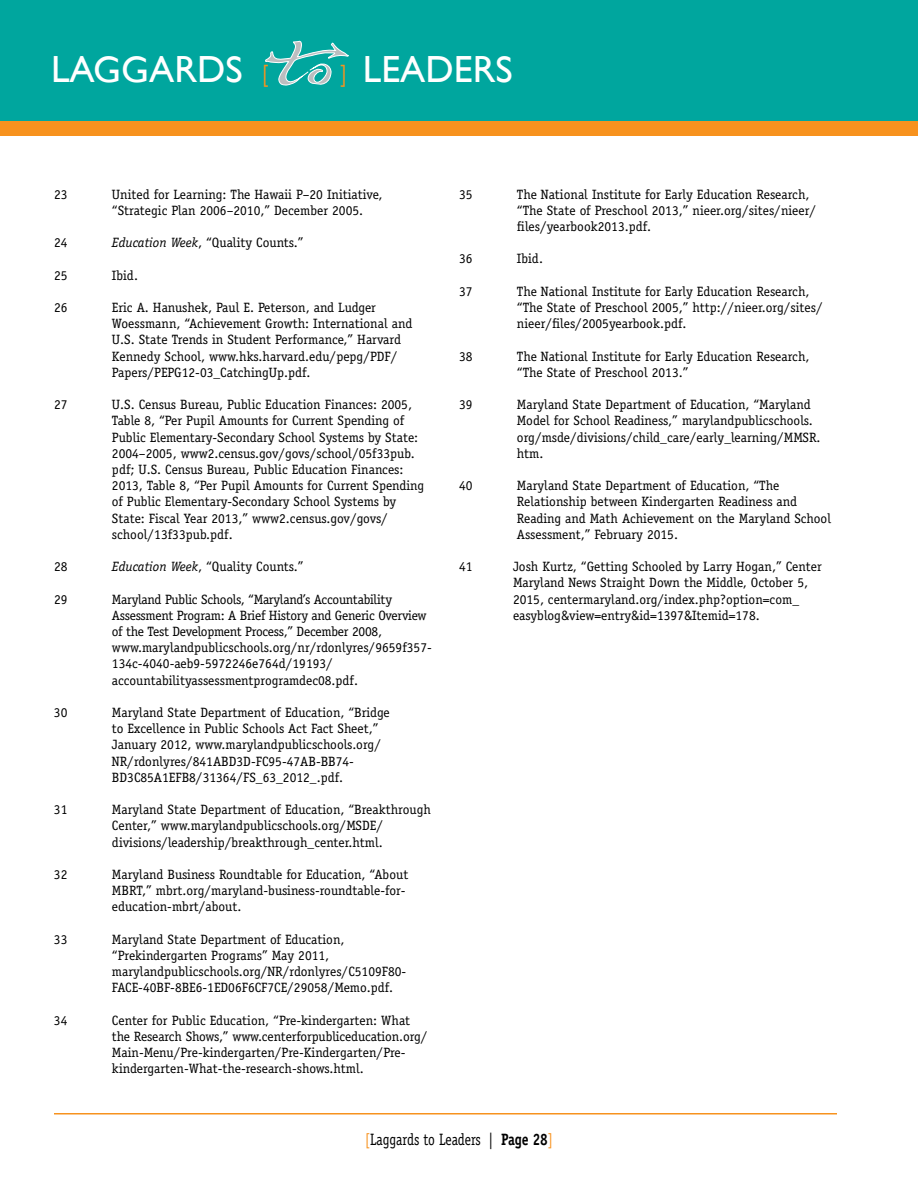
<style>
.page{position:relative;width:918px;height:1188px;background:#fff}
.page>*{position:absolute;margin:0;border:0;box-sizing:border-box;transform-origin:0 0}
.t1{font:37.8px "Gill Sans";color:#fff}
.t2{font:16.5px "Officina Serif Std";color:#000;scale:.82 1}
.t3{font:13.5px/16.2px "Officina Serif Std";color:#000}
.t4{font:13.5px/16.2px "Officina Serif Std";letter-spacing:-.02em;color:#000}
.s1{font-family:"Officina Serif Std";font-size:24px;color:#f7921e}
.s2{font-style:italic}
.s3{color:#f7921e}
.s4{font-weight:700}
</style>
<div class="page">
<div style="left:0;top:0;width:918px;height:122px;background:#00a69e"></div>
<svg style="left:265px;top:40px;width:84px;height:46px"></svg>
<div style="left:0;top:122px;width:918px;height:14px;background:#f7921e"></div>
<hr style="left:54px;top:1113px;width:783px;height:1px;background:#f7921e">
<h1 class="t1" style="left:51px;top:47px;width:220px">LAGGARDS <span class="s1">[</span></h1>
<h1 class="t1" style="left:340px;top:47px;width:174px"><span class="s1">]</span> LEADERS</h1>
<p class="t3" style="left:54px;top:186px;width:15px">23</p>
<p class="t3" style="left:112px;top:186px;width:272px">United for Learning: The Hawaii P–20 Initiative, “Strategic Plan 2006–2010,” December 2005.</p>
<p class="t3" style="left:54px;top:235px;width:15px">24</p>
<p class="t3" style="left:112px;top:235px;width:193px"><span class="s2">Education Week</span>, “Quality Counts.”</p>
<p class="t3" style="left:54px;top:267px;width:15px">25</p>
<p class="t3" style="left:112px;top:267px;width:28px">Ibid.</p>
<p class="t3" style="left:54px;top:299px;width:15px">26</p>
<p class="t3" style="left:112px;top:299px;width:302px">Eric A. Hanushek, Paul E. Peterson, and Ludger Woessmann, “Achievement Growth: International and U.S. State Trends in Student Performance,” Harvard Kennedy School, www.hks.harvard.edu/pepg/PDF/ Papers/PEPG12-03_CatchingUp.pdf.</p>
<p class="t3" style="left:54px;top:397px;width:15px">27</p>
<p class="t3" style="left:112px;top:397px;width:314px">U.S. Census Bureau, Public Education Finances: 2005, Table 8, “Per Pupil Amounts for Current Spending of Public Elementary-Secondary School Systems by State:<br>2004–2005, www2.census.gov/govs/school/05f33pub. pdf; U.S. Census Bureau, Public Education Finances:<br>2013, Table 8, “Per Pupil Amounts for Current Spending of Public Elementary-Secondary School Systems by State: Fiscal Year 2013,” www2.census.gov/govs/ school/13f33pub.pdf.</p>
<p class="t3" style="left:54px;top:559px;width:15px">28</p>
<p class="t3" style="left:112px;top:559px;width:193px"><span class="s2">Education Week</span>, “Quality Counts.”</p>
<p class="t3" style="left:54px;top:591px;width:15px">29</p>
<p class="t4" style="left:112px;top:591px;width:321px">Maryland Public Schools, “Maryland’s Accountability Assessment Program: A Brief History and Generic Overview of the Test Development Process,” December 2008, www.marylandpublicschools.org/nr/rdonlyres/9659f357- 134c-4040-aeb9-5972246e764d/19193/ accountabilityassessmentprogramdec08.pdf.</p>
<p class="t3" style="left:54px;top:704px;width:15px">30</p>
<p class="t3" style="left:112px;top:704px;width:279px">Maryland State Department of Education, “Bridge to Excellence in Public Schools Act Fact Sheet,” January 2012, www.marylandpublicschools.org/ NR/rdonlyres/841ABD3D-FC95-47AB-BB74- BD3C85A1EFB8/31364/FS_63_2012_.pdf.</p>
<p class="t3" style="left:54px;top:802px;width:15px">31</p>
<p class="t3" style="left:112px;top:802px;width:321px">Maryland State Department of Education, “Breakthrough<br>Center,” www.marylandpublicschools.org/MSDE/ divisions/leadership/breakthrough_center.html.</p>
<p class="t3" style="left:54px;top:866px;width:15px">32</p>
<p class="t3" style="left:112px;top:866px;width:298px">Maryland Business Roundtable for Education, “About<br>MBRT,” mbrt.org/maryland-business-roundtable-for&shy;education-mbrt/about.</p>
<p class="t3" style="left:54px;top:931px;width:15px">33</p>
<p class="t3" style="left:112px;top:931px;width:296px">Maryland State Department of Education, “Prekindergarten Programs” May 2011, marylandpublicschools.org/NR/rdonlyres/C5109F80- FACE-40BF-8BE6-1ED06F6CF7CE/29058/Memo.pdf.</p>
<p class="t3" style="left:54px;top:1012px;width:15px">34</p>
<p class="t3" style="left:112px;top:1012px;width:317px">Center for Public Education, “Pre-kindergarten: What the Research Shows,” www.centerforpubliceducation.org/ Main-Menu/Pre-kindergarten/Pre-Kindergarten/Pre&shy;kindergarten-What-the-research-shows.html.</p>
<p class="t3" style="left:459px;top:186px;width:15px">35</p>
<p class="t3" style="left:517px;top:186px;width:301px">The National Institute for Early Education Research, “The State of Preschool 2013,” nieer.org/sites/nieer/ files/yearbook2013.pdf.</p>
<p class="t3" style="left:459px;top:251px;width:15px">36</p>
<p class="t3" style="left:517px;top:251px;width:28px">Ibid.</p>
<p class="t3" style="left:459px;top:283px;width:15px">37</p>
<p class="t3" style="left:517px;top:283px;width:307px">The National Institute for Early Education Research, “The State of Preschool 2005,” http://nieer.org/sites/ nieer/files/2005yearbook.pdf.</p>
<p class="t3" style="left:459px;top:348px;width:15px">38</p>
<p class="t3" style="left:517px;top:348px;width:294px">The National Institute for Early Education Research, “The State of Preschool 2013.”</p>
<p class="t3" style="left:459px;top:397px;width:15px">39</p>
<p class="t3" style="left:517px;top:397px;width:305px">Maryland State Department of Education, “Maryland Model for School Readiness,” marylandpublicschools. org/msde/divisions/child_care/early_learning/MMSR. htm.</p>
<p class="t3" style="left:459px;top:478px;width:15px">40</p>
<p class="t3" style="left:517px;top:478px;width:316px">Maryland State Department of Education, “The Relationship between Kindergarten Readiness and Reading and Math Achievement on the Maryland School Assessment,” February 2015.</p>
<p class="t3" style="left:459px;top:559px;width:15px">41</p>
<p class="t3" style="left:513px;top:559px;width:310px">Josh Kurtz, “Getting Schooled by Larry Hogan,” Center Maryland News Straight Down the Middle, October 5, 2015, centermaryland.org/index.php?option=com_ easyblog&amp;view=entry&amp;id=1397&amp;Itemid=178.</p>
<p class="t2" style="left:365px;top:1130px;width:231px"><span class="s3">[</span>Laggards to Leaders | <span class="s4">Page 28</span><span class="s3">]</span></p>
</div>
